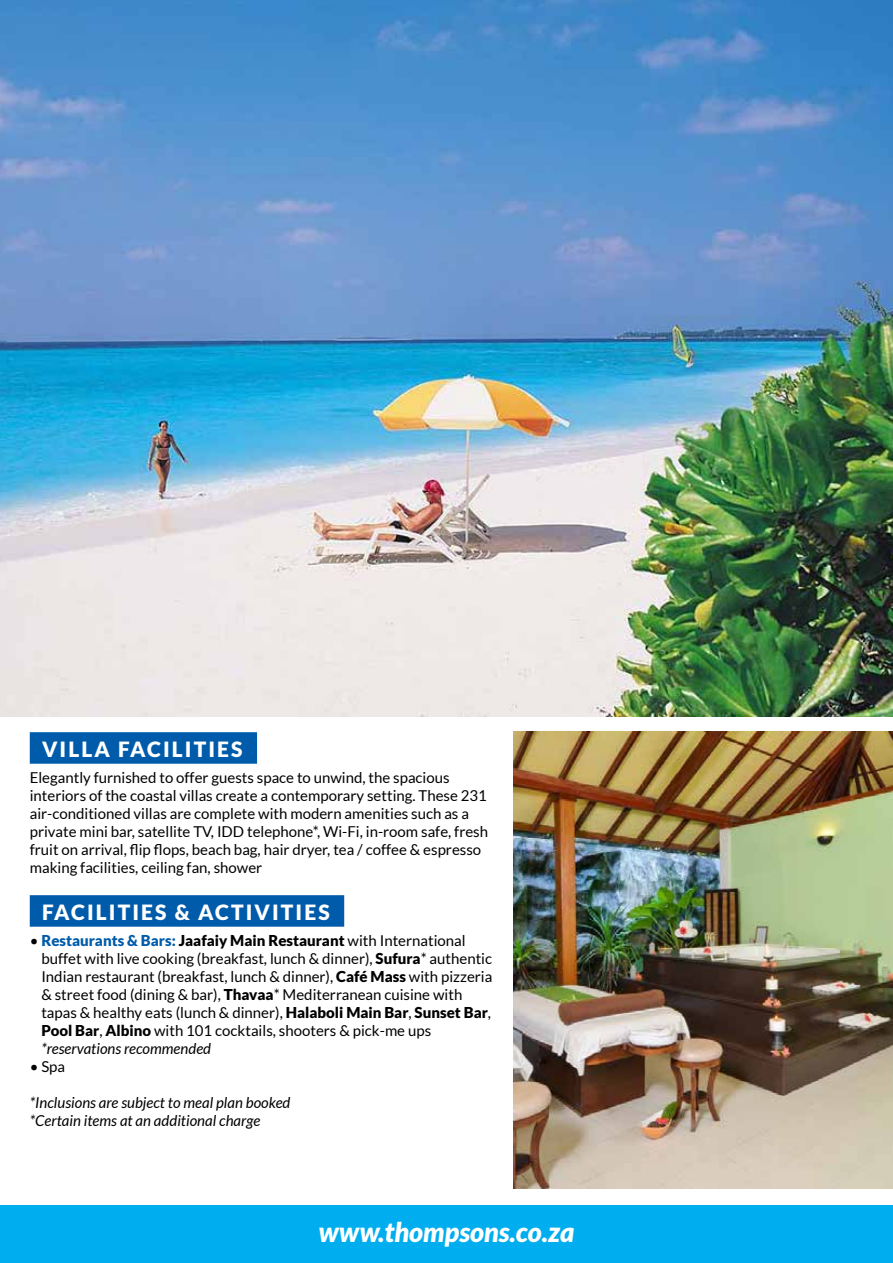
<style>
.page{position:relative;width:893px;height:1263px;background:#fff}
.page>*{position:absolute;margin:0;border:0;box-sizing:border-box;transform-origin:0 0}
.t1{font:italic 900 27px "Lato";color:#fff}
.t2{font:900 21px "Lato";letter-spacing:.1em;color:#fff}
.t3{font:15px/18px "Lato";color:#000}
.t4{font:italic 15px/18px "Lato";color:#000}
.s1{font-weight:900;color:#005baa}
.s2{font-weight:900}
.s3{font-style:italic}
</style>
<div class="page">
<img style="left:513px;top:731px;width:380px;height:457px">
<div style="left:0;top:1205px;width:893px;height:58px;background:#00aeef"></div>
<img style="left:0;top:0;width:893px;height:716px">
<div style="left:30px;top:732px;width:227px;height:32px;background:#005baa"></div>
<div style="left:30px;top:895px;width:314px;height:32px;background:#005baa"></div>
<h2 class="t2" style="left:42px;top:737px;width:202px">VILLA FACILITIES</h2>
<p class="t3" style="left:30px;top:769px;width:460px">Elegantly furnished to offer guests space to unwind, the spacious interiors of the coastal villas create a contemporary setting. These 231 air-conditioned villas are complete with modern amenities such as a private mini bar, satellite TV, IDD telephone*, Wi-Fi, in-room safe, fresh fruit on arrival, flip flops, beach bag, hair dryer, tea / coffee &amp; espresso making facilities, ceiling fan, shower</p>
<h2 class="t2" style="left:42px;top:900px;width:289px">FACILITIES &amp; ACTIVITIES</h2>
<p class="t3" style="left:41px;top:932px;width:453px;text-indent:-12px">• <span class="s1">Restaurants &amp; Bars:</span> <span class="s2">Jaafaiy Main Restaurant</span> with International buffet with live cooking (breakfast, lunch &amp; dinner), <span class="s2">Sufura</span>* authentic Indian restaurant (breakfast, lunch &amp; dinner), <span class="s2">Café Mass</span> with pizzeria &amp; street food (dining &amp; bar), <span class="s2">Thavaa</span>* Mediterranean cuisine with tapas &amp; healthy eats (lunch &amp; dinner), <span class="s2">Halaboli Main Bar</span>, <span class="s2">Sunset Bar</span>, <span class="s2">Pool Bar</span>, <span class="s2">Albino</span> with 101 cocktails, shooters &amp; pick-me ups <span class="s3">*reservations recommended</span></p>
<p class="t3" style="left:30px;top:1058px;width:37px">• Spa</p>
<p class="t4" style="left:30px;top:1094px;width:262px">*Inclusions are subject to meal plan booked *Certain items at an additional charge</p>
<h1 class="t1" style="left:319px;top:1216px;width:257px">www.thompsons.co.za</h1>
</div>
